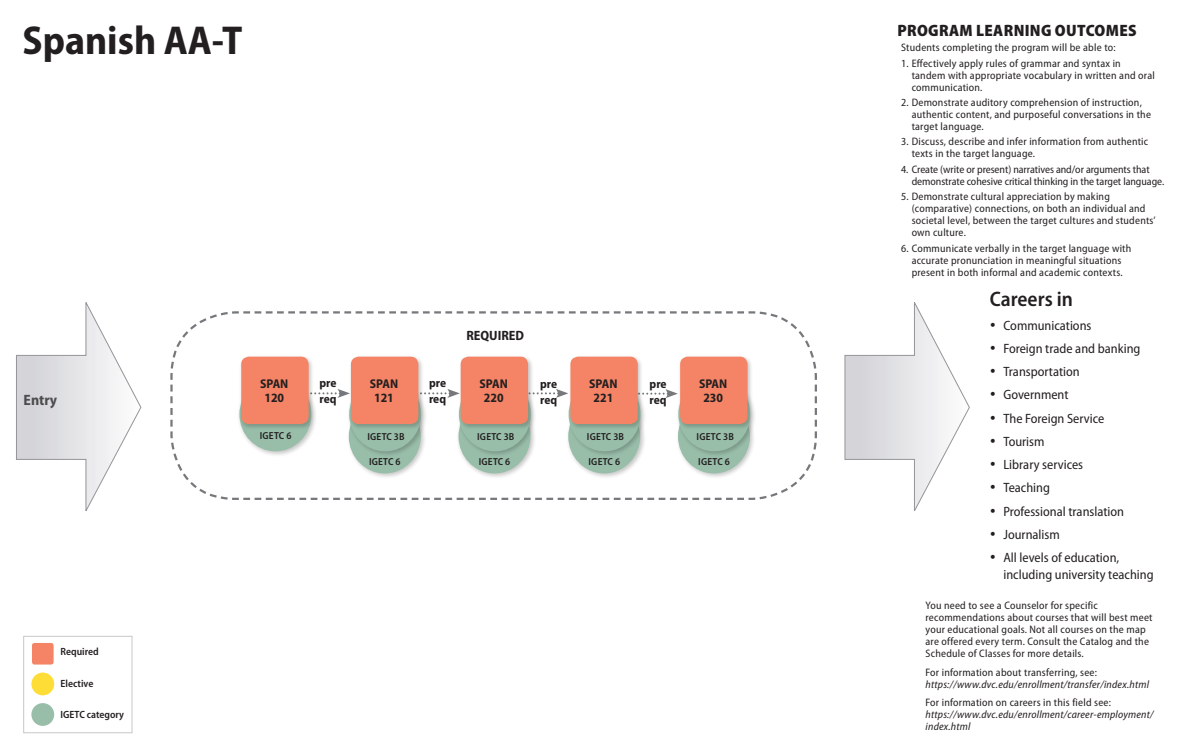
<style>
.page{position:relative;width:1188px;height:756px;background:#fff}
.page>*{position:absolute;margin:0;border:0;box-sizing:border-box;transform-origin:0 0}
.h1_title{font:700 semi-condensed 40.5px "Myriad Pro";color:#231f20}
.t1{font:600 semi-condensed 21px "Myriad Pro";color:#231f20}
.Intended_Learning_Ou{font:900 semi-condensed 16.5px "Myriad Pro";letter-spacing:.02em;color:#231f20}
.t2{font:700 semi-condensed 15px "Myriad Pro";color:#4b4c4d}
.t3{font:semi-condensed 13.5px/16.5px "Myriad Pro";color:#231f20}
.Area_text{font:700 semi-condensed 13.5px "Myriad Pro";color:#231f20}
.Main_course{font:700 semi-condensed 12.75px/13.5px "Myriad Pro";color:#231f20;text-align:center}
.Area_text-2{font:700 semi-condensed 12.23px/16.5px "Myriad Pro";letter-spacing:-.005em;color:#231f20}
.Outcomes_listings{font:semi-condensed 10.88px/12px "Myriad Pro";letter-spacing:.02em;color:#231f20}
.Outcomes_listings-2{font:italic semi-condensed 10.88px/12px "Myriad Pro";letter-spacing:.02em;color:#231f20}
.Outcomes_listings-3{font:semi-condensed 10.88px/12px "Myriad Pro";letter-spacing:-.005em;color:#231f20}
.Area_text-3{font:600 semi-condensed 10.5px "Myriad Pro";color:#231f20}
.Area_text-4{font:600 semi-condensed 10.2px "Myriad Pro";letter-spacing:.02em;color:#231f20}
.s1{font-style:normal}
</style>
<div class="page">
<svg style="left:170px;top:311px;width:647px;height:189px"></svg>
<svg style="left:16px;top:302px;width:126px;height:209px"></svg>
<div style="left:23px;top:636px;width:109px;height:97px;background:#fff;border:1px solid #c7c8ca"></div>
<div style="left:32px;top:643px;width:22px;height:22px;background:#f48465;border-radius:2px"></div>
<div style="left:31px;top:673px;width:23px;height:22px;background:#ffdd37;border-radius:50%"></div>
<div style="left:31px;top:703px;width:23px;height:23px;background:#98bea9;border-radius:50%"></div>
<svg style="left:844px;top:302px;width:126px;height:209px"></svg>
<svg style="left:318px;top:389px;width:29px;height:9px"></svg>
<svg style="left:427px;top:389px;width:30px;height:9px"></svg>
<svg style="left:537px;top:389px;width:29px;height:9px"></svg>
<svg style="left:647px;top:389px;width:29px;height:9px"></svg>
<div style="left:237px;top:375px;width:81px;height:82px;background:#231f20;opacity:.25"></div>
<div style="left:239px;top:377px;width:72px;height:74px;background:#98bea9;border-radius:50%"></div>
<div style="left:239px;top:355px;width:75px;height:75px;background:#231f20;opacity:.25"></div>
<div style="left:241px;top:357px;width:68px;height:67px;background:#f48465;border-radius:8px"></div>
<div style="left:346px;top:397px;width:81px;height:83px;background:#231f20;opacity:.25"></div>
<div style="left:349px;top:399px;width:72px;height:74px;background:#98bea9;border-radius:50%"></div>
<div style="left:347px;top:375px;width:80px;height:82px;background:#231f20;opacity:.25"></div>
<div style="left:349px;top:377px;width:72px;height:74px;background:#98bea9;border-radius:50%"></div>
<div style="left:456px;top:397px;width:81px;height:83px;background:#231f20;opacity:.25"></div>
<div style="left:459px;top:399px;width:72px;height:74px;background:#98bea9;border-radius:50%"></div>
<div style="left:457px;top:375px;width:80px;height:82px;background:#231f20;opacity:.25"></div>
<div style="left:459px;top:377px;width:72px;height:74px;background:#98bea9;border-radius:50%"></div>
<div style="left:566px;top:397px;width:80px;height:83px;background:#231f20;opacity:.25"></div>
<div style="left:568px;top:399px;width:72px;height:74px;background:#98bea9;border-radius:50%"></div>
<div style="left:566px;top:375px;width:81px;height:82px;background:#231f20;opacity:.25"></div>
<div style="left:569px;top:377px;width:72px;height:74px;background:#98bea9;border-radius:50%"></div>
<div style="left:676px;top:397px;width:80px;height:83px;background:#231f20;opacity:.25"></div>
<div style="left:678px;top:399px;width:72px;height:74px;background:#98bea9;border-radius:50%"></div>
<div style="left:676px;top:375px;width:80px;height:82px;background:#231f20;opacity:.25"></div>
<div style="left:678px;top:377px;width:72px;height:74px;background:#98bea9;border-radius:50%"></div>
<div style="left:678px;top:355px;width:75px;height:75px;background:#231f20;opacity:.25"></div>
<div style="left:680px;top:357px;width:68px;height:67px;background:#f48465;border-radius:8px"></div>
<div style="left:568px;top:355px;width:75px;height:75px;background:#231f20;opacity:.25"></div>
<div style="left:570px;top:357px;width:68px;height:67px;background:#f48465;border-radius:8px"></div>
<div style="left:459px;top:355px;width:75px;height:75px;background:#231f20;opacity:.25"></div>
<div style="left:461px;top:357px;width:67px;height:67px;background:#f48465;border-radius:8px"></div>
<div style="left:349px;top:355px;width:75px;height:75px;background:#231f20;opacity:.25"></div>
<div style="left:351px;top:357px;width:67px;height:67px;background:#f48465;border-radius:8px"></div>
<p class="h1_title" style="left:23px;top:14px;width:221px">Spanish AA-T</p>
<p class="t2" style="left:24px;top:391px;width:35px">Entry</p>
<p class="Area_text-3" style="left:61px;top:645px;width:40px">Required</p>
<p class="Area_text-3" style="left:61px;top:677px;width:34px">Elective</p>
<p class="Area_text-3" style="left:61px;top:708px;width:65px">IGETC category</p>
<p class="Main_course" style="left:260px;top:377px;width:30px">SPAN<br>120</p>
<p class="Area_text-4" style="left:260px;top:429px;width:33px">IGETC 6</p>
<p class="Area_text" style="left:466px;top:327px;width:59px">REQUIRED</p>
<p class="Main_course" style="left:370px;top:377px;width:30px">SPAN<br>121</p>
<p class="Area_text-2" style="left:540px;top:375px;width:19px">pre req</p>
<p class="Area_text-2" style="left:650px;top:375px;width:19px">pre req</p>
<p class="Main_course" style="left:480px;top:377px;width:30px">SPAN<br>220</p>
<p class="Main_course" style="left:589px;top:377px;width:30px">SPAN<br>221</p>
<p class="Area_text-2" style="left:320px;top:374px;width:19px">pre req</p>
<p class="Area_text-2" style="left:429px;top:374px;width:19px">pre req</p>
<p class="Area_text-4" style="left:367px;top:430px;width:39px">IGETC 3B</p>
<p class="Area_text-4" style="left:369px;top:455px;width:33px">IGETC 6</p>
<p class="Area_text-4" style="left:477px;top:430px;width:39px">IGETC 3B</p>
<p class="Area_text-4" style="left:479px;top:455px;width:33px">IGETC 6</p>
<p class="Area_text-4" style="left:587px;top:430px;width:39px">IGETC 3B</p>
<p class="Area_text-4" style="left:589px;top:455px;width:33px">IGETC 6</p>
<p class="Main_course" style="left:699px;top:377px;width:30px">SPAN<br>230</p>
<p class="Area_text-4" style="left:697px;top:430px;width:39px">IGETC 3B</p>
<p class="Area_text-4" style="left:698px;top:455px;width:33px">IGETC 6</p>
<p class="Intended_Learning_Ou" style="left:898px;top:20px;width:241px">PROGRAM LEARNING OUTCOMES</p>
<p class="Outcomes_listings" style="left:901px;top:42px;width:216px">Students completing the program will be able to:</p>
<p class="Outcomes_listings" style="left:912px;top:57px;width:245px;text-indent:-10px">1. Effectively apply rules of grammar and syntax in tandem with appropriate vocabulary in written and oral communication.</p>
<p class="Outcomes_listings" style="left:912px;top:96px;width:241px;text-indent:-10px">2. Demonstrate auditory comprehension of instruction, authentic content, and purposeful conversations in the target language.</p>
<p class="Outcomes_listings" style="left:912px;top:136px;width:238px;text-indent:-10px">3. Discuss, describe and infer information from authentic texts in the target language.</p>
<p class="Outcomes_listings-3" style="left:912px;top:163px;width:254px;text-indent:-10px">4. Create (write or present) narratives and/or arguments that demonstrate cohesive critical thinking in the target language.</p>
<p class="Outcomes_listings" style="left:912px;top:190px;width:246px;text-indent:-10px">5. Demonstrate cultural appreciation by making (comparative) connections, on both an individual and societal level, between the target cultures and students’ own culture.</p>
<p class="Outcomes_listings" style="left:901px;top:242px;width:232px;text-align:center">6. Communicate verbally in the target language with accurate pronunciation in meaningful situations present in both informal and academic contexts.</p>
<p class="t1" style="left:990px;top:286px;width:85px">Careers in</p>
<p class="t3" style="left:990px;top:317px;width:103px">• Communications</p>
<p class="t3" style="left:990px;top:340px;width:152px">• Foreign trade and banking</p>
<p class="t3" style="left:990px;top:363px;width:91px">• Transportation</p>
<p class="t3" style="left:990px;top:386px;width:80px">• Government</p>
<p class="t3" style="left:990px;top:410px;width:116px">• The Foreign Service</p>
<p class="t3" style="left:990px;top:433px;width:56px">• Tourism</p>
<p class="t3" style="left:990px;top:456px;width:95px">• Library services</p>
<p class="t3" style="left:990px;top:479px;width:62px">• Teaching</p>
<p class="t3" style="left:990px;top:503px;width:136px">• Professional translation</p>
<p class="t3" style="left:990px;top:526px;width:71px">• Journalism</p>
<p class="t3" style="left:1003px;top:549px;width:152px;text-indent:-14px">• All levels of education, including university teaching</p>
<p class="Outcomes_listings" style="left:926px;top:599px;width:229px">You need to see a Counselor for specific recommendations about courses that will best meet your educational goals. Not all courses on the map are offered every term. Consult the Catalog and the Schedule of Classes for more details.</p>
<p class="Outcomes_listings-2" style="left:926px;top:666px;width:225px"><span class="s1">For information about transferring, see: </span>https://www.dvc.edu/enrollment/transfer/index.html</p>
<p class="Outcomes_listings-2" style="left:926px;top:697px;width:230px"><span class="s1">For information on careers in this field see: </span>https://www.dvc.edu/enrollment/career-employment/ index.html</p>
</div>
